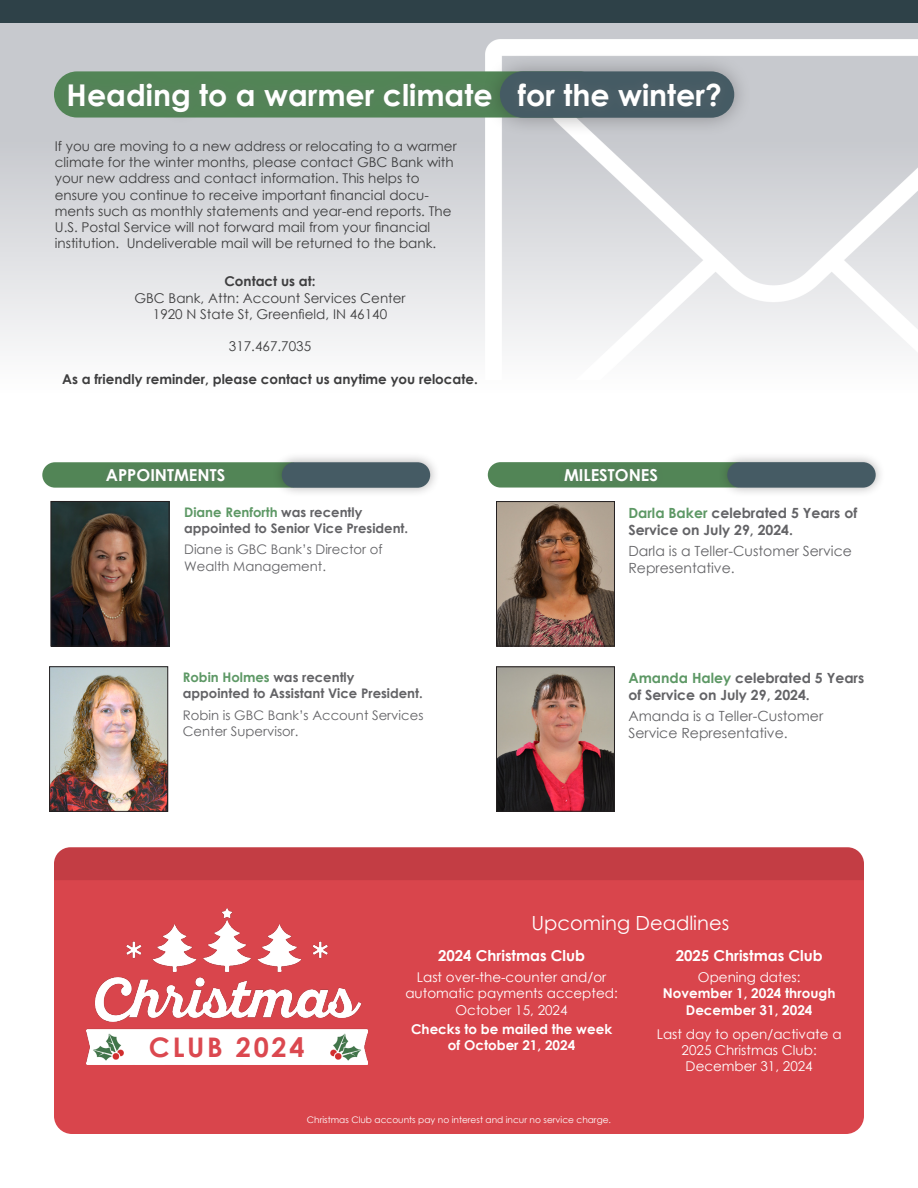
<style>
.page{position:relative;width:918px;height:1188px;background:#fff}
.page>*{position:absolute;margin:0;border:0;box-sizing:border-box;transform-origin:0 0}
.t1{font:700 30px "Century Gothic";color:#fff}
.t2{font:700 27px "Century Gothic";letter-spacing:.1em;color:#db484f}
.t3{font:19.5px "Century Gothic";color:#fff}
.t4{font:700 16.5px "Century Gothic";color:#fff}
.t5{font:700 15px "Century Gothic";color:#fff}
.t6{font:700 14.1px/16.8px "Century Gothic";color:#636366}
.t7{font:14.1px/16.8px "Century Gothic";color:#636366}
.t8{font:13.5px/16.2px "Century Gothic";color:#3e3e3f}
.t9{font:13.5px/16.2px "Century Gothic";color:#fff;text-align:center}
.t10{font:700 13.5px/16.2px "Century Gothic";color:#fff;text-align:center}
.t11{font:700 13.5px "Century Gothic";color:#3e3e3f}
.t12{font:13.2px/16.8px "Century Gothic";color:#636366}
.t13{font:700 13.2px "Century Gothic";color:#636366}
.t14{font:700 13.2px "Century Gothic";color:#5d9865}
.t15{font:9px "Century Gothic";color:#fff}
.s1{color:#636366}
.s2{color:#5d9865}
</style>
<div class="page">
<svg style="left:0;top:22px;width:918px;height:326px;background:#d6d7db"></svg>
<img style="left:485px;top:39px;width:433px;height:309px">
<div style="left:0;top:0;width:918px;height:22px;background:#2e4148"></div>
<div style="left:482px;top:53px;width:271px;height:83px;background:#231f20;opacity:.35"></div>
<div style="left:56px;top:71px;width:676px;height:54px;background:#717275;opacity:.2"></div>
<img style="left:498px;top:503px;width:115px;height:141px">
<div style="left:496px;top:501px;width:119px;height:145px;border:1px solid #231f20"></div>
<img style="left:53px;top:503px;width:114px;height:141px">
<div style="left:51px;top:501px;width:118px;height:145px;border:1px solid #231f20"></div>
<div style="left:42px;top:462px;width:261px;height:26px;background:#528556;border-radius:13px"></div>
<div style="left:272px;top:452px;width:168px;height:46px;background:#231f20;opacity:.35"></div>
<div style="left:282px;top:462px;width:148px;height:26px;background:#455b64;border-radius:13px"></div>
<div style="left:488px;top:462px;width:261px;height:26px;background:#528556;border-radius:13px"></div>
<div style="left:717px;top:452px;width:168px;height:46px;background:#231f20;opacity:.35"></div>
<div style="left:727px;top:462px;width:149px;height:26px;background:#455b64;border-radius:13px"></div>
<img style="left:498px;top:668px;width:115px;height:142px">
<div style="left:496px;top:666px;width:119px;height:146px;border:1px solid #231f20"></div>
<img style="left:51px;top:668px;width:115px;height:142px">
<div style="left:49px;top:666px;width:119px;height:146px;border:1px solid #231f20"></div>
<div style="left:54px;top:853px;width:810px;height:281px;background:#d9454c;border-radius:18px"></div>
<img style="left:86px;top:908px;width:281px;height:156px">
<div style="left:54px;top:847px;width:810px;height:33px;background:#c33d44"></div>
<p class="t1" style="left:67px;top:72px;width:657px">Heading to a warmer climate for the winter?</p>
<p class="t8" style="left:55px;top:138px;width:403px">If you are moving to a new address or relocating to a warmer climate for the winter months, please contact GBC Bank with your new address and contact information. This helps to</p>
<p class="t8" style="left:55px;top:186px;width:398px">ensure you continue to receive important financial docu&shy;ments such as monthly statements and year-end reports. The<br>U.S. Postal Service will not forward mail from your financial</p>
<p class="t8" style="left:55px;top:235px;width:383px">institution. Undeliverable mail will be returned to the bank.</p>
<p class="t11" style="left:224px;top:271px;width:93px">Contact us at:</p>
<p class="t8" style="left:134px;top:289px;width:273px">GBC Bank, Attn: Account Services Center</p>
<p class="t8" style="left:153px;top:306px;width:236px">1920 N State St, Greenfield, IN 46140</p>
<p class="t8" style="left:229px;top:338px;width:84px">317.467.7035</p>
<p class="t11" style="left:62px;top:368px;width:417px">As a friendly reminder, please contact us anytime you relocate.</p>
<p class="t4" style="left:106px;top:463px;width:121px">APPOINTMENTS</p>
<p class="t4" style="left:564px;top:463px;width:96px">MILESTONES</p>
<p class="t14" style="left:184px;top:502px;width:180px">Diane Renforth <span class="s1">was recently</span></p>
<p class="t13" style="left:184px;top:518px;width:226px">appointed to Senior Vice President.</p>
<p class="t12" style="left:184px;top:541px;width:200px">Diane is GBC Bank’s Director of<br>Wealth Management.</p>
<p class="t6" style="left:628px;top:504px;width:230px"><span class="s2">Darla Baker</span> celebrated 5 Years of<br>Service on July 29, 2024.</p>
<p class="t7" style="left:628px;top:542px;width:225px">Darla is a Teller-Customer Service<br>Representative.</p>
<p class="t14" style="left:183px;top:667px;width:173px">Robin Holmes <span class="s1">was recently</span></p>
<p class="t13" style="left:183px;top:683px;width:241px">appointed to Assistant Vice President.</p>
<p class="t12" style="left:183px;top:706px;width:242px">Robin is GBC Bank’s Account Services<br>Center Supervisor.</p>
<p class="t6" style="left:628px;top:669px;width:237px"><span class="s2">Amanda Haley</span> celebrated 5 Years of Service on July 29, 2024.</p>
<p class="t7" style="left:628px;top:707px;width:196px">Amanda is a Teller-Customer</p>
<p class="t7" style="left:628px;top:724px;width:161px">Service Representative.</p>
<p class="t3" style="left:531px;top:910px;width:199px">Upcoming Deadlines</p>
<p class="t2" style="left:149px;top:1027px;width:157px">CLUB 2024</p>
<p class="t5" style="left:438px;top:944px;width:148px">2024 Christmas Club</p>
<p class="t9" style="left:405px;top:969px;width:214px">Last over-the-counter and/or automatic payments accepted:<br>October 15, 2024</p>
<p class="t10" style="left:411px;top:1021px;width:203px">Checks to be mailed the week of October 21, 2024</p>
<p class="t15" style="left:307px;top:1113px;width:306px">Christmas Club accounts pay no interest and incur no service charge.</p>
<p class="t5" style="left:676px;top:944px;width:149px">2025 Christmas Club</p>
<p class="t9" style="left:698px;top:969px;width:104px">Opening dates:</p>
<p class="t10" style="left:663px;top:985px;width:174px">November 1, 2024 through</p>
<p class="t10" style="left:686px;top:1001px;width:128px">December 31, 2024</p>
<p class="t9" style="left:657px;top:1025px;width:186px">Last day to open/activate a<br>2025 Christmas Club:</p>
<p class="t9" style="left:686px;top:1058px;width:129px">December 31, 2024</p>
</div>
